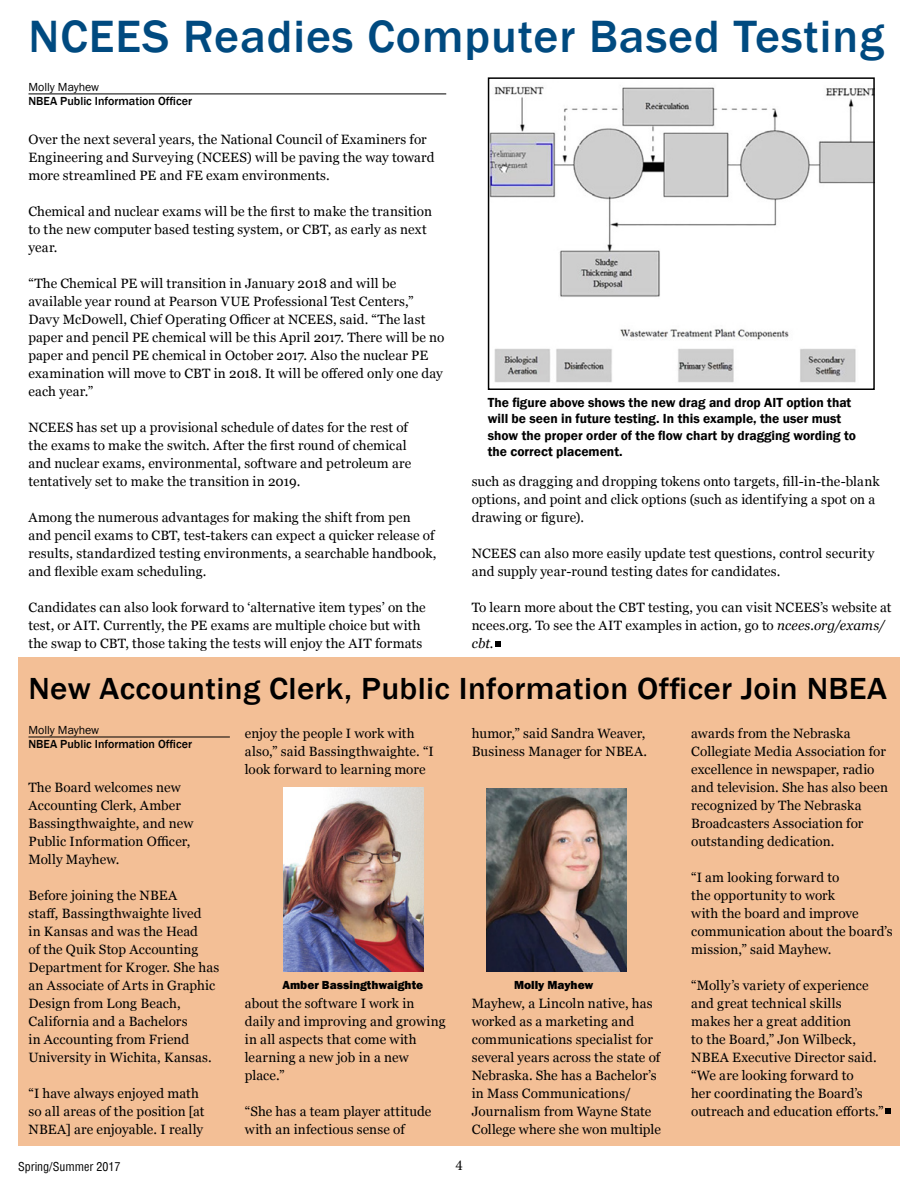
<style>
.page{position:relative;width:918px;height:1188px;background:#fff}
.page>*{position:absolute;margin:0;border:0;box-sizing:border-box;transform-origin:0 0}
.t1{font:500 46.5px "Franklin Gothic";letter-spacing:.02em;color:#004a80}
.t2{font:500 31.35px "Franklin Gothic";letter-spacing:.01em;color:#000;scale:1.05 1}
.t3{font:15px "Minion Pro";color:#000}
.t4{font:13.5px/18px "Georgia";letter-spacing:.01em;color:#000}
.t5{font:600 13.5px/16.2px "Franklin Gothic";color:#000}
.t6{font:500 12px "Franklin Gothic";color:#000}
.t7{font:800 12px "Franklin Gothic";color:#000}
.t8{font:12px "Franklin Gothic";color:#000}
.t9{font:condensed 12px "Helvetica";color:#000}
.s1{font-style:italic}
</style>
<div class="page">
<div style="left:18px;top:658px;width:882px;height:488px;background:#f3bf96"></div>
<hr style="left:28px;top:94px;width:418px;height:1px;background:#000">
<img style="left:491px;top:86px;width:381px;height:297px">
<div style="left:488px;top:77px;width:387px;height:313px;border:2px solid #000"></div>
<hr style="left:28px;top:737px;width:202px;height:1px;background:#000">
<img style="left:283px;top:788px;width:140px;height:184px">
<img style="left:486px;top:788px;width:141px;height:184px">
<svg style="left:495px;top:641px;width:6px;height:5px"></svg>
<svg style="left:885px;top:1109px;width:6px;height:5px"></svg>
<h1 class="t1" style="left:28px;top:7px;width:857px">NCEES Readies Computer Based Testing</h1>
<p class="t8" style="left:28px;top:80px;width:72px">Molly Mayhew</p>
<p class="t6" style="left:28px;top:93px;width:165px">NBEA Public Information Officer</p>
<p class="t4" style="left:29px;top:131px;width:408px">Over the next several years, the National Council of Examiners for<br>Engineering and Surveying (NCEES) will be paving the way toward more streamlined PE and FE exam environments.</p>
<p class="t4" style="left:29px;top:203px;width:405px">Chemical and nuclear exams will be the first to make the transition to the new computer based testing system, or CBT, as early as next year.</p>
<p class="t4" style="left:29px;top:275px;width:417px">“The Chemical PE will transition in January 2018 and will be available year round at Pearson VUE Professional Test Centers,” Davy McDowell, Chief Operating Officer at NCEES, said. “The last paper and pencil PE chemical will be this April 2017. There will be no paper and pencil PE chemical in October 2017. Also the nuclear PE examination will move to CBT in 2018. It will be offered only one day each year.”</p>
<p class="t4" style="left:29px;top:418px;width:384px">NCEES has set up a provisional schedule of dates for the rest of the exams to make the switch. After the first round of chemical and nuclear exams, environmental, software and petroleum are tentatively set to make the transition in 2019.</p>
<p class="t4" style="left:29px;top:508px;width:410px">Among the numerous advantages for making the shift from pen and pencil exams to CBT, test-takers can expect a quicker release of results, standardized testing environments, a searchable handbook, and flexible exam scheduling.</p>
<p class="t4" style="left:29px;top:598px;width:399px">Candidates can also look forward to ‘alternative item types’ on the test, or AIT. Currently, the PE exams are multiple choice but with the swap to CBT, those taking the tests will enjoy the AIT formats</p>
<p class="t5" style="left:488px;top:395px;width:370px">The figure above shows the new drag and drop AIT option that will be seen in future testing. In this example, the user must show the proper order of the flow chart by dragging wording to the correct placement.</p>
<p class="t4" style="left:472px;top:473px;width:410px">such as dragging and dropping tokens onto targets, fill-in-the-blank options, and point and click options (such as identifying a spot on a drawing or figure).</p>
<p class="t4" style="left:472px;top:545px;width:404px">NCEES can also more easily update test questions, control security and supply year-round testing dates for candidates.</p>
<p class="t4" style="left:472px;top:599px;width:421px">To learn more about the CBT testing, you can visit NCEES’s website at ncees.org. To see the AIT examples in action, go to <span class="s1">ncees.org/exams/ cbt.</span></p>
<h2 class="t2" style="left:28px;top:670px;width:819px">New Accounting Clerk, Public Information Officer Join NBEA</h2>
<p class="t8" style="left:28px;top:723px;width:72px">Molly Mayhew</p>
<p class="t6" style="left:28px;top:736px;width:165px">NBEA Public Information Officer</p>
<p class="t4" style="left:691px;top:725px;width:198px">awards from the Nebraska<br>Collegiate Media Association for excellence in newspaper, radio and television. She has also been recognized by The Nebraska<br>Broadcasters Association for outstanding dedication.</p>
<p class="t4" style="left:691px;top:869px;width:203px">“I am looking forward to<br>the opportunity to work<br>with the board and improve communication about the board’s mission,” said Mayhew.</p>
<p class="t4" style="left:691px;top:977px;width:194px">“Molly’s variety of experience and great technical skills makes her a great addition<br>to the Board,” Jon Wilbeck,<br>NBEA Executive Director said. “We are looking forward to<br>her coordinating the Board’s outreach and education efforts.”</p>
<p class="t4" style="left:472px;top:725px;width:177px">humor,” said Sandra Weaver,<br>Business Manager for NBEA.</p>
<p class="t4" style="left:245px;top:725px;width:191px">enjoy the people I work with also,” said Bassingthwaighte. “I look forward to learning more</p>
<p class="t4" style="left:29px;top:779px;width:166px">The Board welcomes new<br>Accounting Clerk, Amber<br>Bassingthwaighte, and new<br>Public Information Officer,<br>Molly Mayhew.</p>
<p class="t4" style="left:29px;top:887px;width:192px">Before joining the NBEA<br>staff, Bassingthwaighte lived<br>in Kansas and was the Head<br>of the Quik Stop Accounting<br>Department for Kroger. She has an Associate of Arts in Graphic<br>Design from Long Beach,<br>California and a Bachelors<br>in Accounting from Friend<br>University in Wichita, Kansas.</p>
<p class="t4" style="left:29px;top:1085px;width:178px">“I have always enjoyed math so all areas of the position [at<br>NBEA] are enjoyable. I really</p>
<p class="t7" style="left:282px;top:977px;width:142px">Amber Bassingthwaighte</p>
<p class="t7" style="left:514px;top:977px;width:81px">Molly Mayhew</p>
<p class="t4" style="left:472px;top:995px;width:191px">Mayhew, a Lincoln native, has worked as a marketing and communications specialist for several years across the state of<br>Nebraska. She has a Bachelor’s in Mass Communications/<br>Journalism from Wayne State<br>College where she won multiple</p>
<p class="t4" style="left:245px;top:995px;width:202px">about the software I work in daily and improving and growing in all aspects that come with learning a new job in a new place.”</p>
<p class="t4" style="left:245px;top:1103px;width:188px">“She has a team player attitude with an infectious sense of</p>
<p class="t9" style="left:18px;top:1159px;width:104px">Spring/Summer 2017</p>
<p class="t3" style="left:455px;top:1156px;width:9px">4</p>
</div>
